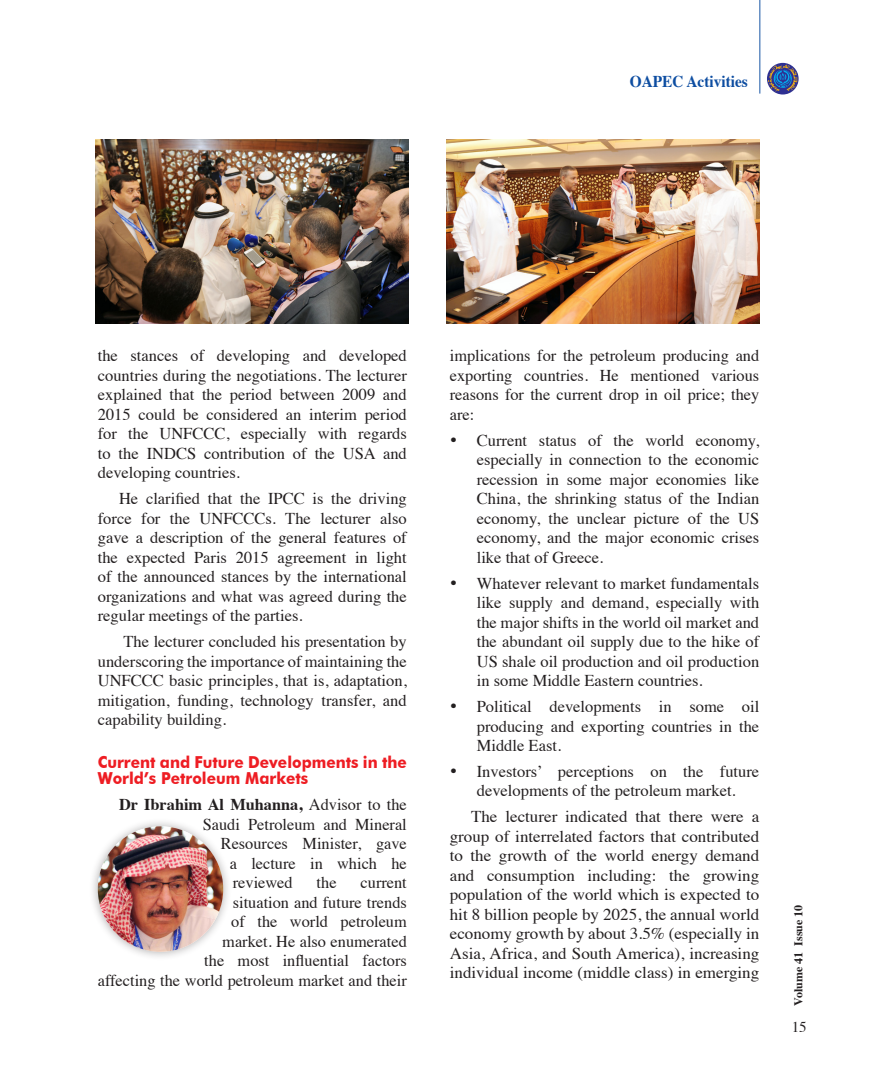
<style>
.page{position:relative;width:876px;height:1089px;background:#fff}
.page>*{position:absolute;margin:0;border:0;box-sizing:border-box;transform-origin:0 0}
.List_Paragraph{font:16.5px/19.5px "Times";color:#231f20;text-align:justify}
.t1{font:700 16.5px/16.5px "Futura BT";color:#ee1d23;scale:.93 1}
.List_Paragraph-2{font:700 16.5px "Times";color:#231f20}
.t2{font:700 16.5px "Times";color:#0d4da1;scale:.93 1}
.t3{font:15px "Times";color:#231f20}
.t4{font:700 12px "Times";color:#231f20}
.s1{font-weight:400}
</style>
<div class="page">
<hr style="left:759px;top:0;width:1px;height:94px;background:#1855a5">
<svg style="left:767px;top:63px;width:32px;height:31px"></svg>
<svg style="left:768px;top:65px;width:29px;height:27px"></svg>
<img style="left:447px;top:139px;width:312px;height:184px">
<img style="left:96px;top:139px;width:312px;height:184px">
<div style="left:89px;top:817px;width:143px;height:144px;background:#231f20;opacity:.35"></div>
<img style="left:98px;top:826px;width:125px;height:125px;border-radius:63px">
<p class="t2" style="left:630px;top:65px;width:128px">OAPEC Activities</p>
<p class="List_Paragraph" style="left:98px;top:344px;width:311px">the stances of developing and developed countries during the negotiations. The lecturer explained that the period between 2009 and 2015 could be considered an interim period for the UNFCCC, especially with regards to the INDCS contribution of the USA and developing countries.</p>
<p class="List_Paragraph" style="left:98px;top:487px;width:311px;text-indent:21px">He clarified that the IPCC is the driving force for the UNFCCCs. The lecturer also gave a description of the general features of the expected Paris 2015 agreement in light of the announced stances by the international organizations and what was agreed during the regular meetings of the parties.</p>
<p class="List_Paragraph" style="left:98px;top:630px;width:311px;text-indent:26px">The lecturer concluded his presentation by underscoring the importance of maintaining the UNFCCC basic principles, that is, adaptation, mitigation, funding, technology transfer, and capability building.</p>
<p class="t1" style="left:98px;top:753px;width:334px">Current and Future Developments in the<br>World’s Petroleum Markets</p>
<p class="List_Paragraph-2" style="left:119px;top:789px;width:289px">Dr Ibrahim Al Muhanna, <span class="s1">Advisor to the</span></p>
<p class="List_Paragraph" style="left:203px;top:813px;width:206px">Saudi Petroleum and Mineral</p>
<p class="List_Paragraph" style="left:221px;top:832px;width:188px">Resources Minister, gave</p>
<p class="List_Paragraph" style="left:230px;top:852px;width:178px">a lecture in which he</p>
<p class="List_Paragraph" style="left:233px;top:871px;width:61px">reviewed</p>
<p class="List_Paragraph" style="left:317px;top:871px;width:21px">the</p>
<p class="List_Paragraph" style="left:98px;top:871px;width:311px;text-align:right">current<br>situation and future trends<br>of the world petroleum<br>market. He also enumerated<br>the most influential factors<br>affecting the world petroleum market and their</p>
<p class="List_Paragraph" style="left:450px;top:344px;width:311px">implications for the petroleum producing and exporting countries. He mentioned various reasons for the current drop in oil price; they are:</p>
<p class="List_Paragraph" style="left:477px;top:429px;width:284px;text-indent:-27px">• Current status of the world economy, especially in connection to the economic recession in some major economies like China, the shrinking status of the Indian economy, the unclear picture of the US economy, and the major economic crises like that of Greece.</p>
<p class="List_Paragraph" style="left:477px;top:572px;width:284px;text-indent:-27px">• Whatever relevant to market fundamentals like supply and demand, especially with the major shifts in the world oil market and the abundant oil supply due to the hike of US shale oil production and oil production in some Middle Eastern countries.</p>
<p class="List_Paragraph" style="left:477px;top:695px;width:284px;text-indent:-27px">• Political developments in some oil producing and exporting countries in the Middle East.</p>
<p class="List_Paragraph" style="left:450px;top:760px;width:311px;text-align:center">• Investors’ perceptions on the future developments of the petroleum market.</p>
<p class="List_Paragraph" style="left:450px;top:805px;width:311px;text-indent:21px">The lecturer indicated that there were a group of interrelated factors that contributed to the growth of the world energy demand and consumption including: the growing population of the world which is expected to hit 8 billion people by 2025, the annual world economy growth by about 3.5% (especially in Asia, Africa, and South America), increasing individual income (middle class) in emerging</p>
<p class="t4" style="left:787px;top:1005px;width:102px;rotate:-90deg">Volume 41 Issue 10</p>
<p class="t3" style="left:792px;top:1013px;width:16px">15</p>
</div>
